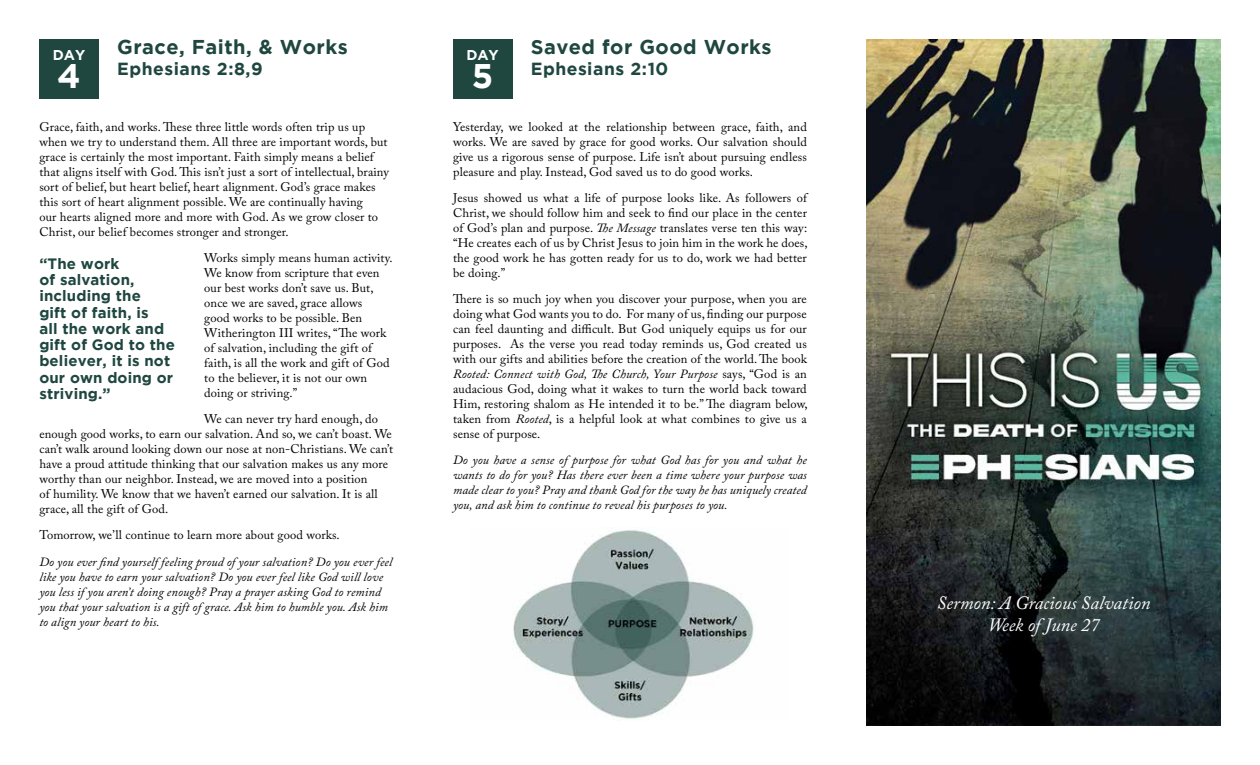
<style>
.page{position:relative;width:1260px;height:765px;background:#fff}
.page>*{position:absolute;margin:0;border:0;box-sizing:border-box;transform-origin:0 0}
.t1{font:700 34.12px "Gotham";color:#fff}
.t2{font:700 20px "Gotham";letter-spacing:.025em;color:#1f4740}
.t3{font:italic 18.75px/22.5px "Adobe Caslon Pro";color:#fff;text-align:center}
.t4{font:700 17.5px "Gotham";letter-spacing:.03em;color:#1f4740}
.t5{font:700 15px/16.2px "Gotham";letter-spacing:.01em;color:#1f4740}
.t6{font:700 14.25px "Gotham";color:#fff}
.t7{font:12.5px/15px "Adobe Caslon Pro";letter-spacing:.01em;color:#000101}
.t8{font:italic 12.5px/15px "Adobe Caslon Pro";letter-spacing:.01em;color:#000101}
.s1{font-style:italic}
</style>
<div class="page">
<img style="left:867px;top:39px;width:354px;height:687px">
<div style="left:39px;top:39px;width:60px;height:60px;background:#1f4740"></div>
<div style="left:453px;top:39px;width:59px;height:60px;background:#1f4740"></div>
<img style="left:513px;top:530px;width:242px;height:190px">
<p class="t6" style="left:53px;top:47px;width:34px">DAY</p>
<h1 class="t1" style="left:57px;top:57px;width:25px">4</h1>
<h2 class="t2" style="left:117px;top:35px;width:232px">Grace, Faith, &amp; Works</h2>
<h3 class="t4" style="left:117px;top:59px;width:147px">Ephesians 2:8,9</h3>
<p class="t7" style="left:39px;top:119px;width:351px">Grace, faith, and works. These three little words often trip us up when we try to understand them. All three are important words, but grace is certainly the most important. Faith simply means a belief that aligns itself with God. This isn’t just a sort of intellectual, brainy sort of belief, but heart belief, heart alignment. God’s grace makes this sort of heart alignment possible. We are continually having<br>our hearts aligned more and more with God. As we grow closer to Christ, our belief becomes stronger and stronger.</p>
<p class="t7" style="left:204px;top:250px;width:190px">Works simply means human activity.<br>We know from scripture that even our best works don’t save us. But, once we are saved, grace allows<br>good works to be possible. Ben<br>Witherington III writes, “The work of salvation, including the gift of faith, is all the work and gift of God to the believer, it is not our own doing or striving.”</p>
<p class="t7" style="left:39px;top:411px;width:355px;text-indent:165px">We can never try hard enough, do enough good works, to earn our salvation. And so, we can’t boast. We can’t walk around looking down our nose at non-Christians. We can’t have a proud attitude thinking that our salvation makes us any more worthy than our neighbor. Instead, we are moved into a position<br>of humility. We know that we haven’t earned our salvation. It is all grace, all the gift of God.</p>
<p class="t7" style="left:39px;top:528px;width:302px">Tomorrow, we’ll continue to learn more about good works.</p>
<p class="t8" style="left:39px;top:554px;width:354px">Do you ever find yourself feeling proud of your salvation? Do you ever feel like you have to earn your salvation? Do you ever feel like God will love you less if you aren’t doing enough? Pray a prayer asking God to remind you that your salvation is a gift of grace. Ask him to humble you. Ask him to align your heart to his.</p>
<p class="t5" style="left:39px;top:255px;width:137px">“The work<br>of salvation, including the<br>gift of faith, is<br>all the work and gift of God to the believer, it is not our own doing or striving.”</p>
<p class="t6" style="left:466px;top:47px;width:34px">DAY</p>
<h1 class="t1" style="left:472px;top:57px;width:23px">5</h1>
<h2 class="t2" style="left:531px;top:35px;width:242px">Saved for Good Works</h2>
<h3 class="t4" style="left:531px;top:59px;width:139px">Ephesians 2:10</h3>
<p class="t7" style="left:453px;top:119px;width:355px;text-align:justify">Yesterday, we looked at the relationship between grace, faith, and works. We are saved by grace for good works. Our salvation should give us a rigorous sense of purpose. Life isn’t about pursuing endless pleasure and play. Instead, God saved us to do good works.</p>
<p class="t7" style="left:453px;top:190px;width:356px;text-align:justify">Jesus showed us what a life of purpose looks like. As followers of Christ, we should follow him and seek to find our place in the center of God’s plan and purpose. <span class="s1">The Message</span> translates verse ten this way: “He creates each of us by Christ Jesus to join him in the work he does, the good work he has gotten ready for us to do, work we had better be doing.”</p>
<p class="t7" style="left:453px;top:291px;width:356px;text-align:justify">There is so much joy when you discover your purpose, when you are doing what God wants you to do. For many of us, finding our purpose can feel daunting and difficult. But God uniquely equips us for our purposes. As the verse you read today reminds us, God created us with our gifts and abilities before the creation of the world. The book <span class="s1">Rooted: Connect with God, The Church, Your Purpose</span> says, “God is an audacious God, doing what it wakes to turn the world back toward Him, restoring shalom as He intended it to be.” The diagram below, taken from <span class="s1">Rooted</span>, is a helpful look at what combines to give us a sense of purpose.</p>
<p class="t8" style="left:453px;top:453px;width:355px;text-align:justify">Do you have a sense of purpose for what God has for you and what he wants to do for you? Has there ever been a time where your purpose was made clear to you? Pray and thank God for the way he has uniquely created you, and ask him to continue to reveal his purposes to you.</p>
<h3 class="t3" style="left:937px;top:591px;width:215px">Sermon: A Gracious Salvation<br>Week of June 27</h3>
</div>
